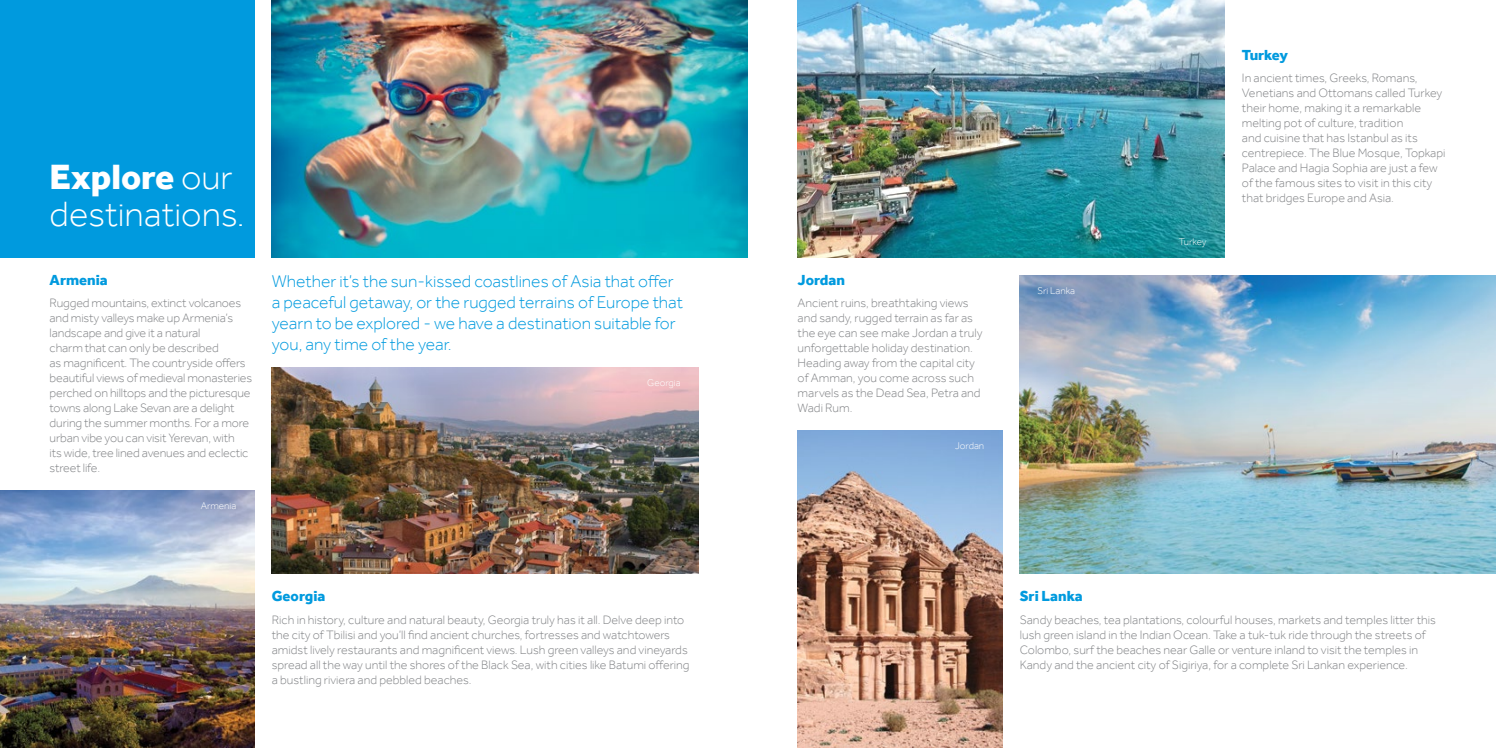
<style>
.page{position:relative;width:1496px;height:748px;background:#fff}
.page>*{position:absolute;margin:0;border:0;box-sizing:border-box;transform-origin:0 0}
.t1{font:300 36.12px/37.1px "Effra";color:#fff}
.t2{font:300 17.5px/21px "Effra";color:#009ade}
.t3{font:800 15px "Effra";color:#009ade}
.t4{font:300 12.5px/15px "Effra";color:#808285}
.t5{font:300 10px "Effra";color:#fff}
.s1{font-weight:800}
</style>
<div class="page">
<img style="left:797px;top:0;width:427px;height:257px">
<img style="left:272px;top:0;width:476px;height:257px">
<img style="left:1019px;top:275px;width:476px;height:298px">
<img style="left:272px;top:367px;width:426px;height:206px">
<div style="left:0;top:0;width:254px;height:257px;background:#009ade"></div>
<img style="left:0;top:490px;width:254px;height:258px">
<img style="left:797px;top:430px;width:205px;height:318px">
<h1 class="t1" style="left:50px;top:158px;width:196px"><span class="s1">Explore</span> our destinations.</h1>
<p class="t3" style="left:50px;top:271px;width:60px">Armenia</p>
<p class="t4" style="left:50px;top:295px;width:204px">Rugged mountains, extinct volcanoes and misty valleys make up Armenia’s landscape and give it a natural<br>charm that can only be described<br>as magnificent. The countryside offers beautiful views of medieval monasteries perched on hilltops and the picturesque towns along Lake Sevan are a delight during the summer months. For a more urban vibe you can visit Yerevan, with<br>its wide, tree lined avenues and eclectic street life.</p>
<p class="t5" style="left:201px;top:499px;width:37px">Armenia</p>
<h2 class="t2" style="left:272px;top:270px;width:413px">Whether it’s the sun-kissed coastlines of Asia that offer a peaceful getaway, or the rugged terrains of Europe that yearn to be explored - we have a destination suitable for you, any time of the year.</h2>
<p class="t5" style="left:647px;top:377px;width:35px">Georgia</p>
<p class="t3" style="left:272px;top:587px;width:55px">Georgia</p>
<p class="t4" style="left:272px;top:611px;width:419px">Rich in history, culture and natural beauty, Georgia truly has it all. Delve deep into the city of Tbilisi and you’ll find ancient churches, fortresses and watchtowers amidst lively restaurants and magnificent views. Lush green valleys and vineyards spread all the way until the shores of the Black Sea, with cities like Batumi offering a bustling riviera and pebbled beaches.</p>
<p class="t3" style="left:797px;top:271px;width:49px">Jordan</p>
<p class="t4" style="left:797px;top:295px;width:186px">Ancient ruins, breathtaking views and sandy, rugged terrain as far as the eye can see make Jordan a truly unforgettable holiday destination.<br>Heading away from the capital city of Amman, you come across such marvels as the Dead Sea, Petra and<br>Wadi Rum.</p>
<p class="t5" style="left:955px;top:439px;width:31px">Jordan</p>
<p class="t5" style="left:1037px;top:284px;width:39px">Sri Lanka</p>
<p class="t5" style="left:1178px;top:236px;width:29px">Turkey</p>
<p class="t3" style="left:1241px;top:46px;width:48px">Turkey</p>
<p class="t4" style="left:1241px;top:70px;width:205px">In ancient times, Greeks, Romans, Venetians and Ottomans called Turkey their home, making it a remarkable melting pot of culture, tradition<br>and cuisine that has Istanbul as its centrepiece. The Blue Mosque, Topkapi Palace and Hagia Sophia are just a few of the famous sites to visit in this city that bridges Europe and Asia.</p>
<p class="t3" style="left:1019px;top:587px;width:65px">Sri Lanka</p>
<p class="t4" style="left:1019px;top:611px;width:417px">Sandy beaches, tea plantations, colourful houses, markets and temples litter this lush green island in the Indian Ocean. Take a tuk-tuk ride through the streets of Colombo, surf the beaches near Galle or venture inland to visit the temples in Kandy and the ancient city of Sigiriya, for a complete Sri Lankan experience.</p>
</div>
